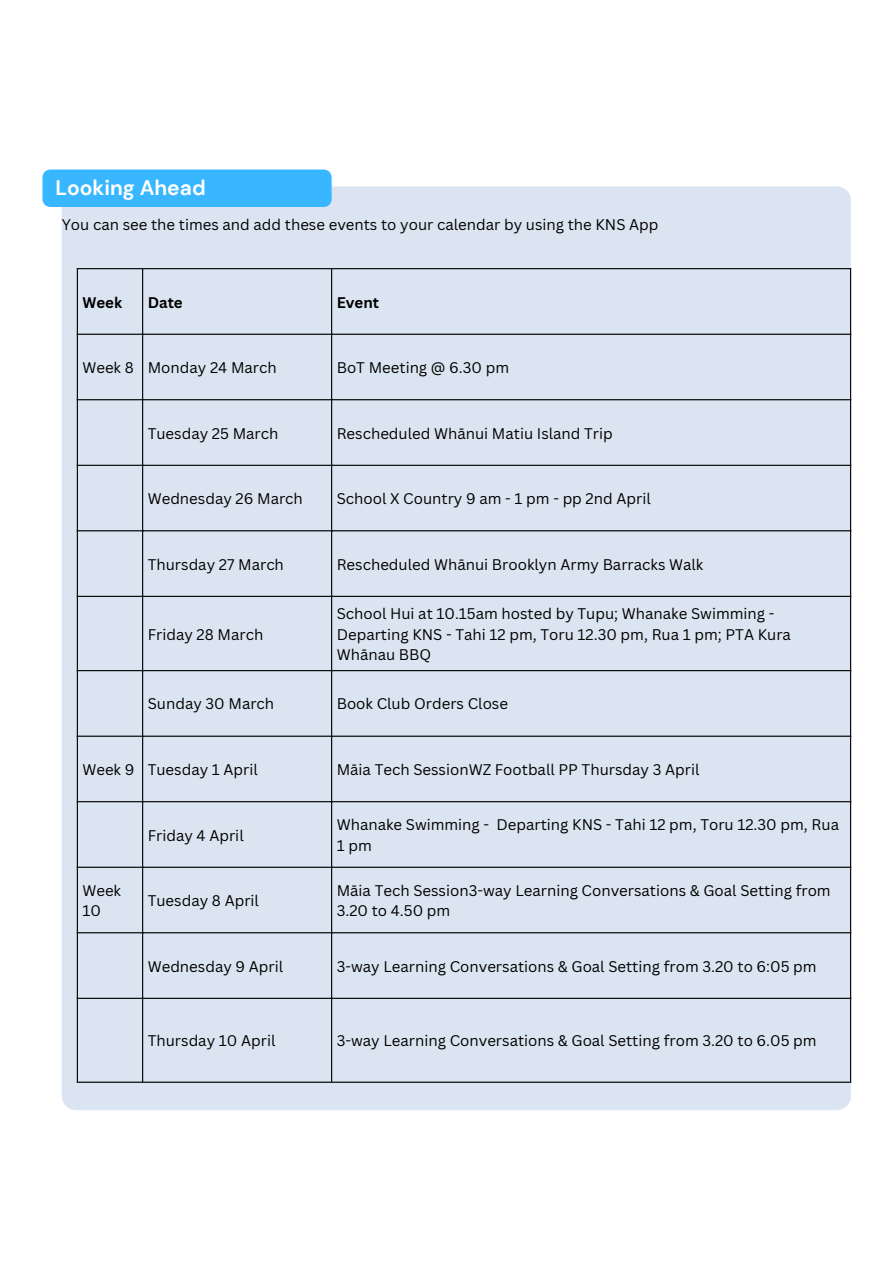
<style>
.page{position:relative;width:894px;height:1264px;background:#fff}
.page>*{position:absolute;margin:0;border:0;box-sizing:border-box;transform-origin:0 0}
.t1{font:700 21px "DM Sans";color:#fff}
.t2{font:15px/20.2px "Canva Sans";color:#000}
.t3{font:700 15px "Canva Sans";color:#000}
</style>
<div class="page">
<div style="left:62px;top:186px;width:788px;height:924px;background:#dbe5f1"></div>
<div style="left:42px;top:169px;width:289px;height:38px;background:#38b6ff"></div>
<hr style="left:77px;top:269px;width:1px;height:812px;background:#000">
<hr style="left:142px;top:269px;width:1px;height:812px;background:#000">
<hr style="left:331px;top:269px;width:1px;height:812px;background:#000">
<hr style="left:849px;top:269px;width:1px;height:812px;background:#000">
<hr style="left:77px;top:268px;width:773px;height:1px;background:#000">
<hr style="left:77px;top:333px;width:773px;height:2px;background:#000">
<hr style="left:77px;top:399px;width:773px;height:1px;background:#000">
<hr style="left:77px;top:465px;width:773px;height:1px;background:#000">
<hr style="left:77px;top:530px;width:773px;height:1px;background:#000">
<hr style="left:77px;top:596px;width:773px;height:1px;background:#000">
<hr style="left:77px;top:670px;width:773px;height:1px;background:#000">
<hr style="left:77px;top:735px;width:773px;height:1px;background:#000">
<hr style="left:77px;top:801px;width:773px;height:1px;background:#000">
<hr style="left:77px;top:866px;width:773px;height:1px;background:#000">
<hr style="left:77px;top:932px;width:773px;height:1px;background:#000">
<hr style="left:77px;top:997px;width:773px;height:1px;background:#000">
<hr style="left:77px;top:1081px;width:773px;height:1px;background:#000">
<p class="t1" style="left:55px;top:174px;width:152px">Looking Ahead</p>
<p class="t2" style="left:62px;top:214px;width:598px">You can see the times and add these events to your calendar by using the KNS App</p>
<h1 class="t3" style="left:82px;top:291px;width:41px">Week</h1>
<p class="t3" style="left:148px;top:291px;width:36px">Date</p>
<p class="t3" style="left:336px;top:291px;width:44px">Event</p>
<p class="t2" style="left:82px;top:357px;width:53px">Week 8</p>
<p class="t2" style="left:148px;top:357px;width:130px">Monday 24 March</p>
<p class="t2" style="left:336px;top:357px;width:174px">BoT Meeting @ 6.30 pm</p>
<p class="t2" style="left:148px;top:422px;width:132px">Tuesday 25 March</p>
<p class="t2" style="left:336px;top:422px;width:277px">Rescheduled Whānui Matiu Island Trip</p>
<p class="t2" style="left:148px;top:488px;width:157px">Wednesday 26 March</p>
<p class="t2" style="left:336px;top:488px;width:315px">School X Country 9 am - 1 pm - pp 2nd April</p>
<p class="t2" style="left:148px;top:553px;width:138px">Thursday 27 March</p>
<p class="t2" style="left:336px;top:553px;width:368px">Rescheduled Whānui Brooklyn Army Barracks Walk</p>
<p class="t2" style="left:148px;top:623px;width:117px">Friday 28 March</p>
<p class="t2" style="left:336px;top:603px;width:455px">School Hui at 10.15am hosted by Tupu; Whanake Swimming -<br>Departing KNS - Tahi 12 pm, Toru 12.30 pm, Rua 1 pm; PTA Kura<br>Whānau BBQ</p>
<p class="t2" style="left:148px;top:693px;width:128px">Sunday 30 March</p>
<p class="t2" style="left:336px;top:693px;width:173px">Book Club Orders Close</p>
<p class="t2" style="left:82px;top:759px;width:53px">Week 9</p>
<p class="t2" style="left:148px;top:759px;width:112px">Tuesday 1 April</p>
<p class="t2" style="left:336px;top:759px;width:364px">Māia Tech SessionWZ Football PP Thursday 3 April</p>
<p class="t2" style="left:148px;top:824px;width:97px">Friday 4 April</p>
<p class="t2" style="left:336px;top:814px;width:503px">Whanake Swimming - Departing KNS - Tahi 12 pm, Toru 12.30 pm, Rua<br>1 pm</p>
<p class="t2" style="left:82px;top:880px;width:40px">Week<br>10</p>
<p class="t2" style="left:148px;top:890px;width:113px">Tuesday 8 April</p>
<p class="t2" style="left:336px;top:880px;width:495px">Māia Tech Session3-way Learning Conversations &amp; Goal Setting from<br>3.20 to 4.50 pm</p>
<p class="t2" style="left:148px;top:955px;width:137px">Wednesday 9 April</p>
<p class="t2" style="left:336px;top:955px;width:481px">3-way Learning Conversations &amp; Goal Setting from 3.20 to 6:05 pm</p>
<p class="t2" style="left:148px;top:1030px;width:129px">Thursday 10 April</p>
<p class="t2" style="left:336px;top:1030px;width:481px">3-way Learning Conversations &amp; Goal Setting from 3.20 to 6.05 pm</p>
</div>
